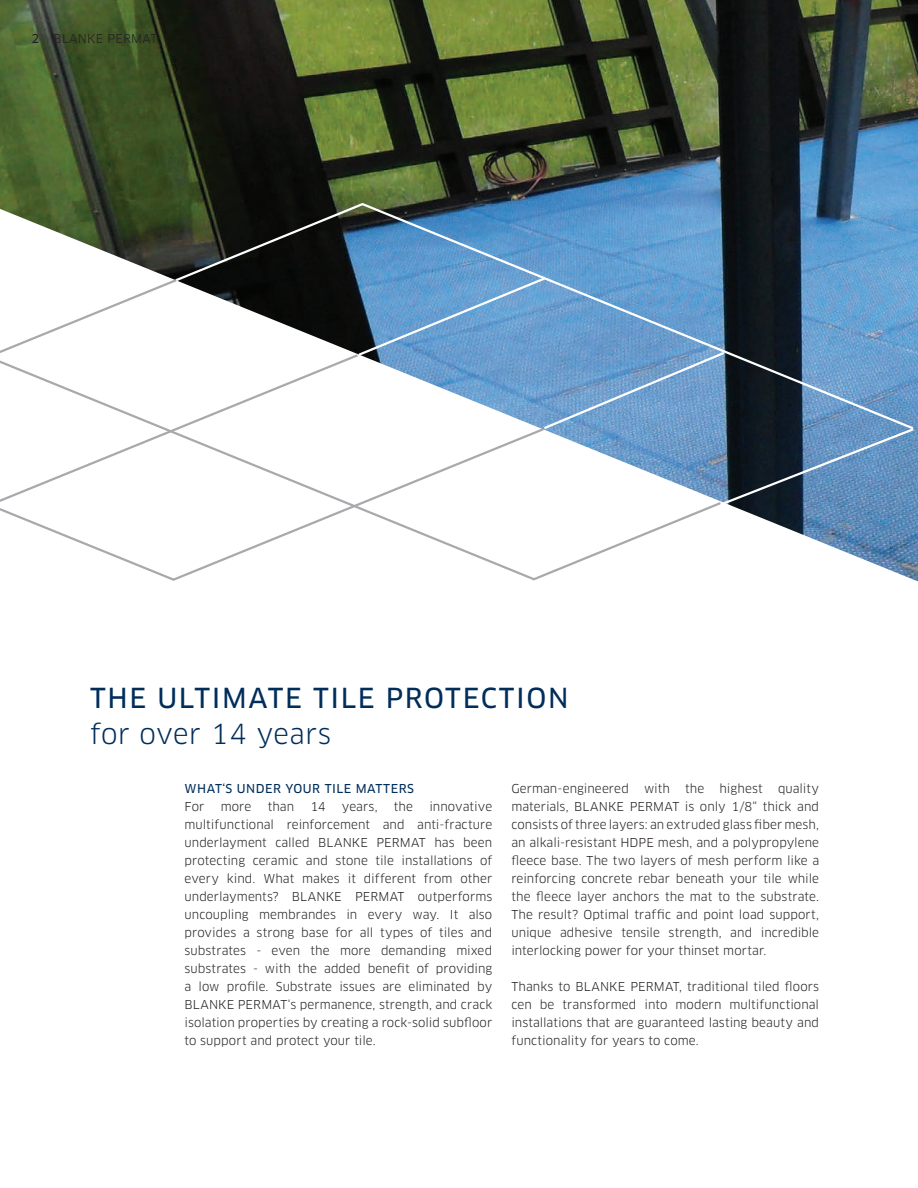
<style>
.page{position:relative;width:918px;height:1188px;background:#fff}
.page>*{position:absolute;margin:0;border:0;box-sizing:border-box;transform-origin:0 0}
.Kapitelname__Doppels{font:27px/36px "Clan OT News";letter-spacing:.06em;color:#002d5a}
.Fließtext{font:12px/18px "Clan OT";letter-spacing:.005em;color:#231f20;text-align:justify}
.Fließtext-2{font:12px "Clan OT News";letter-spacing:.04em;color:#002d5a}
.t1{font:12px "Clan OT News";color:#231f20}
.s1{font-family:"Clan OT"}
</style>
<div class="page">
<img style="left:0;top:0;width:918px;height:581px">
<svg style="left:173px;top:202px;width:743px;height:75px;background:#436a88"></svg>
<svg style="left:0;top:277px;width:356px;height:75px"></svg>
<svg style="left:0;top:352px;width:723px;height:229px"></svg>
<svg style="left:356px;top:276px;width:560px;height:231px"></svg>
<p class="t1" style="left:31px;top:32px;width:9px">2</p>
<p class="Fließtext" style="left:54px;top:30px;width:105px">BLANKE PERMAT</p>
<p class="Kapitelname__Doppels" style="left:90px;top:680px;width:480px">THE ULTIMATE TILE PROTECTION <span class="s1">for over 14 years</span></p>
<p class="Fließtext-2" style="left:185px;top:782px;width:231px">WHAT‘S UNDER YOUR TILE MATTERS</p>
<p class="Fließtext" style="left:185px;top:798px;width:21px">For</p>
<p class="Fließtext" style="left:221px;top:798px;width:32px">more</p>
<p class="Fließtext" style="left:268px;top:798px;width:28px">than</p>
<p class="Fließtext" style="left:311px;top:798px;width:17px">14</p>
<p class="Fließtext" style="left:342px;top:798px;width:37px">years,</p>
<p class="Fließtext" style="left:394px;top:798px;width:21px">the</p>
<p class="Fließtext" style="left:185px;top:798px;width:309px;text-indent:245px">innovative multifunctional reinforcement and anti-fracture underlayment called BLANKE PERMAT has been protecting ceramic and stone tile installations of every kind. What makes it different from other underlayments? BLANKE PERMAT outperforms uncoupling membrandes in every way. It also provides a strong base for all types of tiles and substrates - even the more demanding mixed substrates - with the added benefit of providing a low profile. Substrate issues are eliminated by BLANKE PERMAT‘s permanence, strength, and crack isolation properties by creating a rock-solid subfloor to support and protect your tile.</p>
<p class="Fließtext" style="left:511px;top:780px;width:309px;text-indent:267px">quality materials, BLANKE PERMAT is only 1/8“ thick and consists of three layers: an extruded glass fiber mesh, an alkali-resistant HDPE mesh, and a polypropylene fleece base. The two layers of mesh perform like a reinforcing concrete rebar beneath your tile while the fleece layer anchors the mat to the substrate.<br>The result? Optimal traffic and point load support, unique adhesive tensile strength, and incredible interlocking power for your thinset mortar.</p>
<p class="Fließtext" style="left:511px;top:978px;width:309px">Thanks to BLANKE PERMAT, traditional tiled floors cen be transformed into modern multifunctional installations that are guaranteed lasting beauty and functionality for years to come.</p>
<p class="Fließtext" style="left:511px;top:780px;width:119px">German-engineered</p>
<p class="Fließtext" style="left:644px;top:780px;width:28px">with</p>
<p class="Fließtext" style="left:685px;top:780px;width:21px">the</p>
<p class="Fließtext" style="left:720px;top:780px;width:45px">highest</p>
</div>
